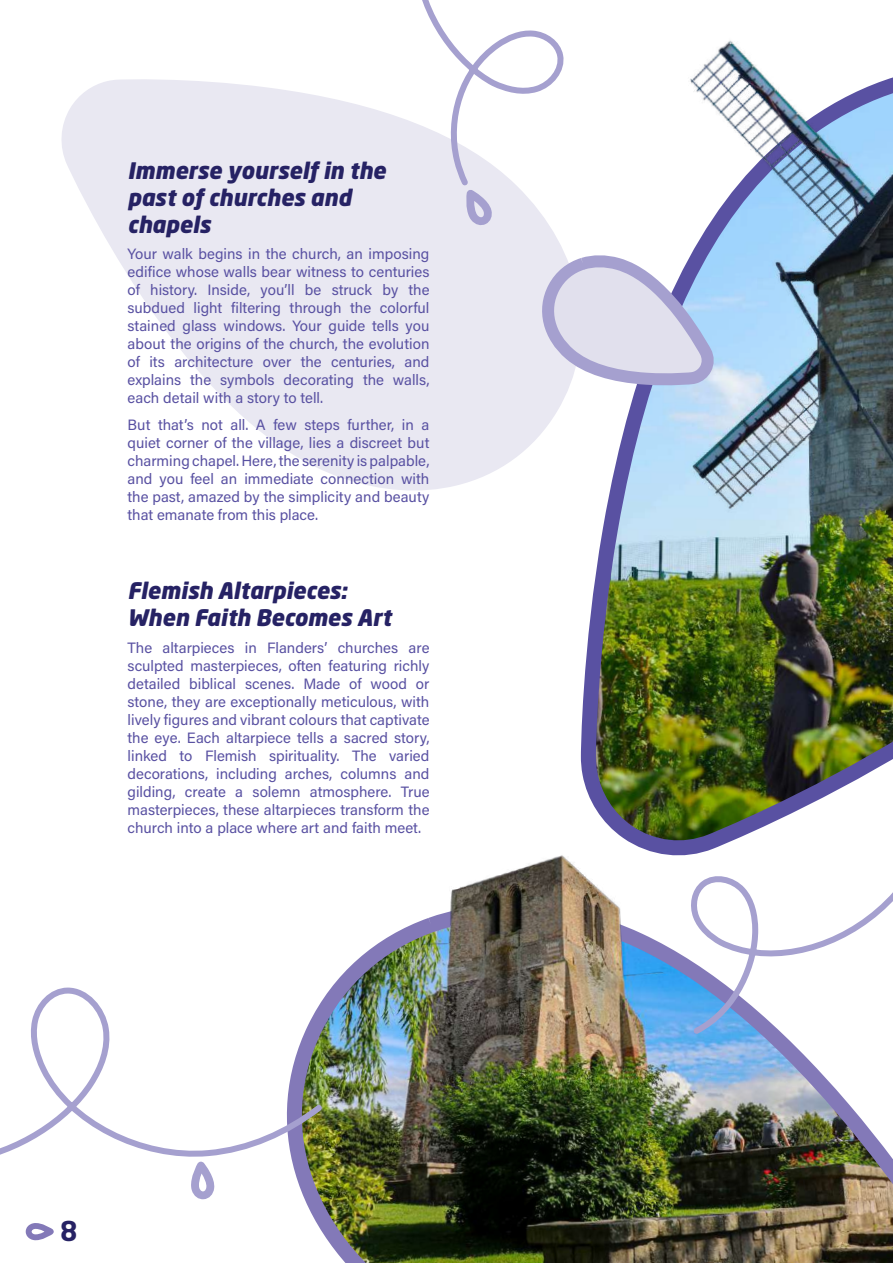
<style>
.page{position:relative;width:893px;height:1263px;background:#fff}
.page>*{position:absolute;margin:0;border:0;box-sizing:border-box;transform-origin:0 0}
.t1{font:700 27px "Neo Sans Pro";color:#262264}
.t2{font:italic 900 22.5px/27px "Neo Sans Pro";color:#262264}
.t3{font:15px/18px "Acumin Variable Concept";color:#5951a2;text-align:justify}
</style>
<div class="page">
<svg style="left:25px;top:1223px;width:29px;height:18px"></svg>
<svg style="left:61px;top:79px;width:506px;height:412px;fill:#e9e8f2"></svg>
<img style="left:588px;top:40px;width:305px;height:804px">
<svg style="left:526px;top:246px;width:199px;height:147px;background:#cfd3e9"></svg>
<img style="left:827px;top:1079px;width:66px;height:184px">
<img style="left:293px;top:844px;width:534px;height:419px">
<svg style="left:0;top:985px;width:327px;height:182px"></svg>
<svg style="left:190px;top:1161px;width:26px;height:39px"></svg>
<svg style="left:410px;top:0;width:153px;height:226px"></svg>
<img style="left:686px;top:670px;width:207px;height:369px">
<h2 class="t2" style="left:128px;top:156px;width:260px">Immerse yourself in the past of churches and chapels</h2>
<p class="t3" style="left:128px;top:244px;width:303px">Your walk begins in the church, an imposing edifice whose walls bear witness to centuries of history. Inside, you’ll be struck by the subdued light filtering through the colorful stained glass windows. Your guide tells you about the origins of the church, the evolution of its architecture over the centuries, and explains the symbols decorating the walls, each detail with a story to tell.</p>
<p class="t3" style="left:128px;top:415px;width:303px">But that’s not all. A few steps further, in a quiet corner of the village, lies a discreet but charming chapel. Here, the serenity is palpable, and you feel an immediate connection with the past, amazed by the simplicity and beauty that emanate from this place.</p>
<h2 class="t2" style="left:128px;top:576px;width:265px">Flemish Altarpieces:<br>When Faith Becomes Art</h2>
<p class="t3" style="left:128px;top:638px;width:303px">The altarpieces in Flanders’ churches are sculpted masterpieces, often featuring richly detailed biblical scenes. Made of wood or stone, they are exceptionally meticulous, with lively figures and vibrant colours that captivate the eye. Each altarpiece tells a sacred story, linked to Flemish spirituality. The varied decorations, including arches, columns and gilding, create a solemn atmosphere. True masterpieces, these altarpieces transform the church into a place where art and faith meet.</p>
<h1 class="t1" style="left:60px;top:1214px;width:19px">8</h1>
</div>
